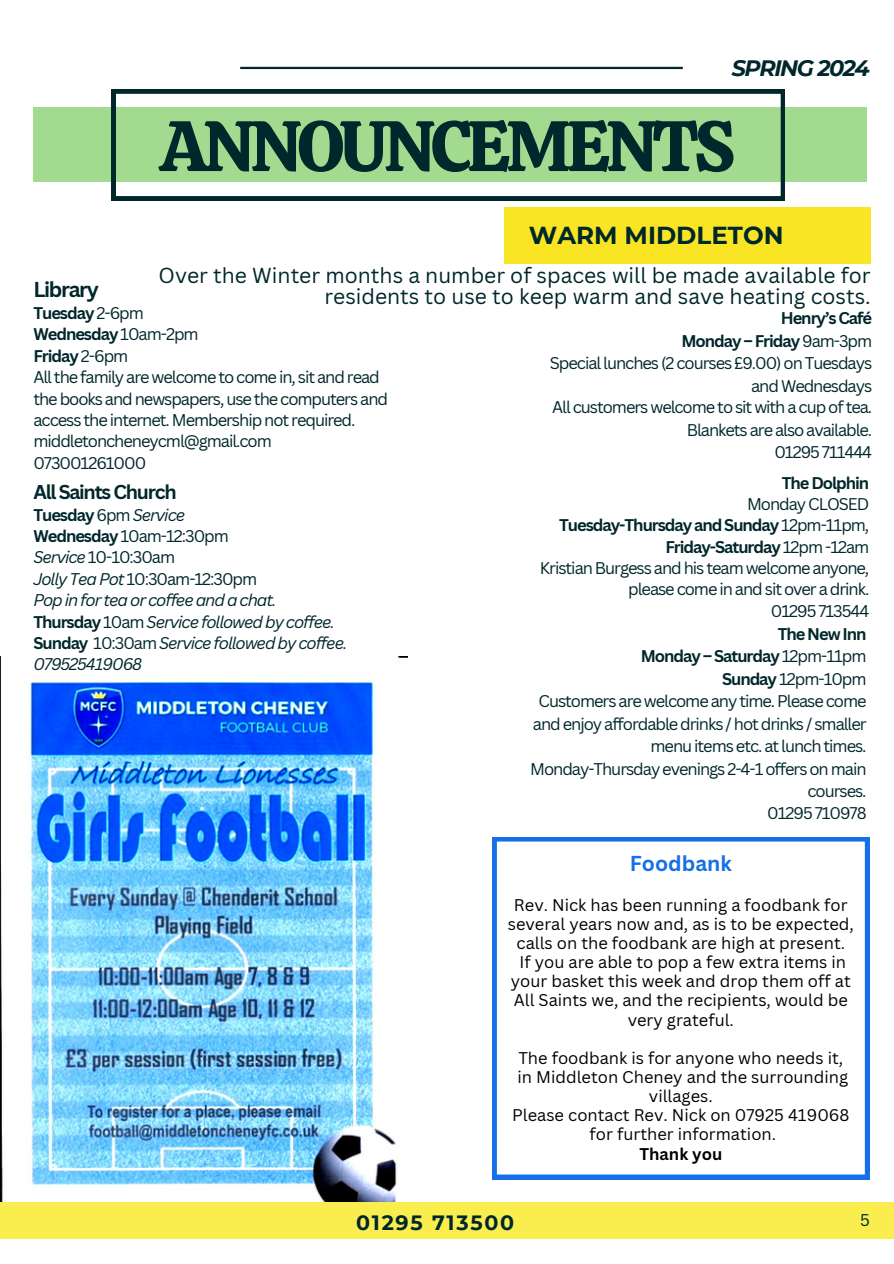
<style>
.page{position:relative;width:894px;height:1264px;background:#fff}
.page>*{position:absolute;margin:0;border:0;box-sizing:border-box;transform-origin:0 0}
.t1{font:71.25px "Calistoga";letter-spacing:-.065em;color:#00272b}
.t2{font:700 24.45px "Montserrat";color:#00272b}
.t3{font:italic 700 22.35px "Montserrat";letter-spacing:-.065em;color:#00272b}
.t4{font:21.15px/20.7px "Canva Sans";color:#00272b;text-align:right}
.t5{font:700 21px "Canva Sans";color:#156fe6}
.t6{font:700 21px "Canva Sans";letter-spacing:-.065em;color:#00272b}
.t7{font:700 20.7px "Montserrat";letter-spacing:.085em;color:#00272b}
.t8{font:700 19.5px "Canva Sans";letter-spacing:-.065em;color:#00272b}
.t9{font:16.5px/22.5px "Canva Sans";letter-spacing:-.065em;color:#00272b;text-align:right}
.t10{font:16.5px/19.2px "Canva Sans";color:#000;text-align:center}
.t11{font:700 16.5px "Canva Sans";letter-spacing:-.065em;color:#00272b}
.t12{font:italic 16.5px "Canva Sans";letter-spacing:-.065em;color:#00272b}
.t13{font:700 16.5px "Canva Sans";color:#000}
.s1{font-weight:400}
.s2{font-weight:700}
.s3{font-weight:400;font-style:italic}
.s4{font-style:italic}
.s5{font-weight:700;font-style:normal}
.s6{font-style:normal}
</style>
<div class="page">
<hr style="left:240px;top:67px;width:442px;height:2px;background:#00272b">
<div style="left:33px;top:107px;width:833px;height:75px;background:#a2db90"></div>
<svg style="left:111px;top:89px;width:673px;height:111px"></svg>
<div style="left:504px;top:207px;width:366px;height:57px;background:#fae524"></div>
<img style="left:0;top:656px;width:407px;height:546px">
<div style="left:0;top:1202px;width:893px;height:36px;background:#faee4f"></div>
<svg style="left:492px;top:837px;width:377px;height:341px"></svg>
<h2 class="t3" style="left:731px;top:55px;width:140px">SPRING 2024</h2>
<h2 class="t1" style="left:160px;top:100px;width:577px">ANNOUNCEMENTS</h2>
<h5 class="t2" style="left:528px;top:220px;width:256px">WARM MIDDLETON</h5>
<p class="t4" style="left:158px;top:265px;width:713px">Over the Winter months a number of spaces will be made available for residents to use to keep warm and save heating costs.</p>
<p class="t6" style="left:33px;top:274px;width:67px">Library</p>
<p class="t11" style="left:33px;top:301px;width:112px">Tuesday <span class="s1">2-6pm</span></p>
<p class="t11" style="left:33px;top:323px;width:167px">Wednesday <span class="s1">10am-2pm</span></p>
<p class="t11" style="left:33px;top:344px;width:96px">Friday <span class="s1">2-6pm</span></p>
<p class="t9" style="left:33px;top:366px;width:356px;line-height:21.3px;text-align:left">All the family are welcome to come in, sit and read the books and newspapers, use the computers and access the internet. Membership not required.</p>
<p class="t9" style="left:33px;top:430px;width:240px">middletoncheneycml@gmail.com</p>
<p class="t9" style="left:33px;top:451px;width:114px">073001261000</p>
<p class="t11" style="left:780px;top:307px;width:93px">Henry’s Café</p>
<p class="t11" style="left:681px;top:329px;width:192px">Monday – Friday <span class="s1">9am-3pm</span></p>
<p class="t9" style="left:549px;top:352px;width:324px">Special lunches (2 courses £9.00) on Tuesdays and Wednesdays</p>
<p class="t9" style="left:552px;top:395px;width:321px">All customers welcome to sit with a cup of tea.</p>
<p class="t9" style="left:686px;top:418px;width:187px">Blankets are also available.</p>
<p class="t9" style="left:774px;top:440px;width:99px">01295 711444</p>
<p class="t11" style="left:781px;top:471px;width:89px">The Dolphin</p>
<p class="t9" style="left:746px;top:492px;width:124px">Monday CLOSED</p>
<p class="t11" style="left:559px;top:513px;width:311px">Tuesday-Thursday and Sunday <span class="s1">12pm-11pm,</span></p>
<p class="t11" style="left:665px;top:535px;width:205px">Friday-Saturday <span class="s1">12pm -12am</span></p>
<p class="t9" style="left:539px;top:557px;width:331px;line-height:21.3px">Kristian Burgess and his team welcome anyone, please come in and sit over a drink.</p>
<p class="t9" style="left:770px;top:599px;width:100px">01295 713544</p>
<p class="t11" style="left:777px;top:622px;width:90px">The New Inn</p>
<p class="t11" style="left:640px;top:644px;width:227px">Monday – Saturday <span class="s1">12pm-11pm</span></p>
<p class="t9" style="left:721px;top:667px;width:146px"><span class="s2">Sunday</span> 12pm-10pm</p>
<p class="t9" style="left:533px;top:689px;width:335px">Customers are welcome any time. Please come and enjoy affordable drinks / hot drinks / smaller menu items etc. at lunch times.</p>
<p class="t9" style="left:530px;top:757px;width:338px">Monday-Thursday evenings 2-4-1 offers on main courses.</p>
<p class="t9" style="left:767px;top:801px;width:101px">01295 710978</p>
<p class="t8" style="left:33px;top:478px;width:145px">All Saints Church</p>
<p class="t11" style="left:33px;top:503px;width:153px">Tuesday <span class="s1">6pm</span> <span class="s3">Service</span></p>
<p class="t9" style="left:33px;top:524px;width:197px"><span class="s2">Wednesday</span> 10am-12:30pm</p>
<p class="t9" style="left:33px;top:545px;width:143px"><span class="s4">Service</span> 10-10:30am</p>
<p class="t9" style="left:33px;top:567px;width:225px"><span class="s4">Jolly Tea Pot</span> 10:30am-12:30pm</p>
<p class="t12" style="left:33px;top:588px;width:244px">Pop in for tea or coffee and a chat.</p>
<p class="t12" style="left:33px;top:610px;width:303px"><span class="s5">Thursday</span> <span class="s6">10am</span> Service followed by coffee.</p>
<p class="t12" style="left:33px;top:631px;width:315px"><span class="s5">Sunday</span> <span class="s6">10:30am</span> Service followed by coffee.</p>
<p class="t12" style="left:33px;top:652px;width:110px">079525419068</p>
<p class="t5" style="left:629px;top:849px;width:103px">Foodbank</p>
<p class="t10" style="left:507px;top:894px;width:347px">Rev. Nick has been running a foodbank for several years now and, as is to be expected, calls on the foodbank are high at present.</p>
<p class="t10" style="left:510px;top:952px;width:341px">If you are able to pop a few extra items in your basket this week and drop them off at All Saints we, and the recipients, would be very grateful.</p>
<p class="t10" style="left:518px;top:1047px;width:326px">The foodbank is for anyone who needs it,</p>
<p class="t10" style="left:517px;top:1066px;width:332px">in Middleton Cheney and the surrounding villages.</p>
<p class="t10" style="left:512px;top:1105px;width:339px">Please contact Rev. Nick on 07925 419068</p>
<p class="t10" style="left:589px;top:1124px;width:188px">for further information.</p>
<h3 class="t13" style="left:639px;top:1141px;width:84px">Thank you</h3>
<h4 class="t7" style="left:356px;top:1209px;width:159px">01295 713500</h4>
<p class="t9" style="left:860px;top:1208px;width:11px">5</p>
</div>
